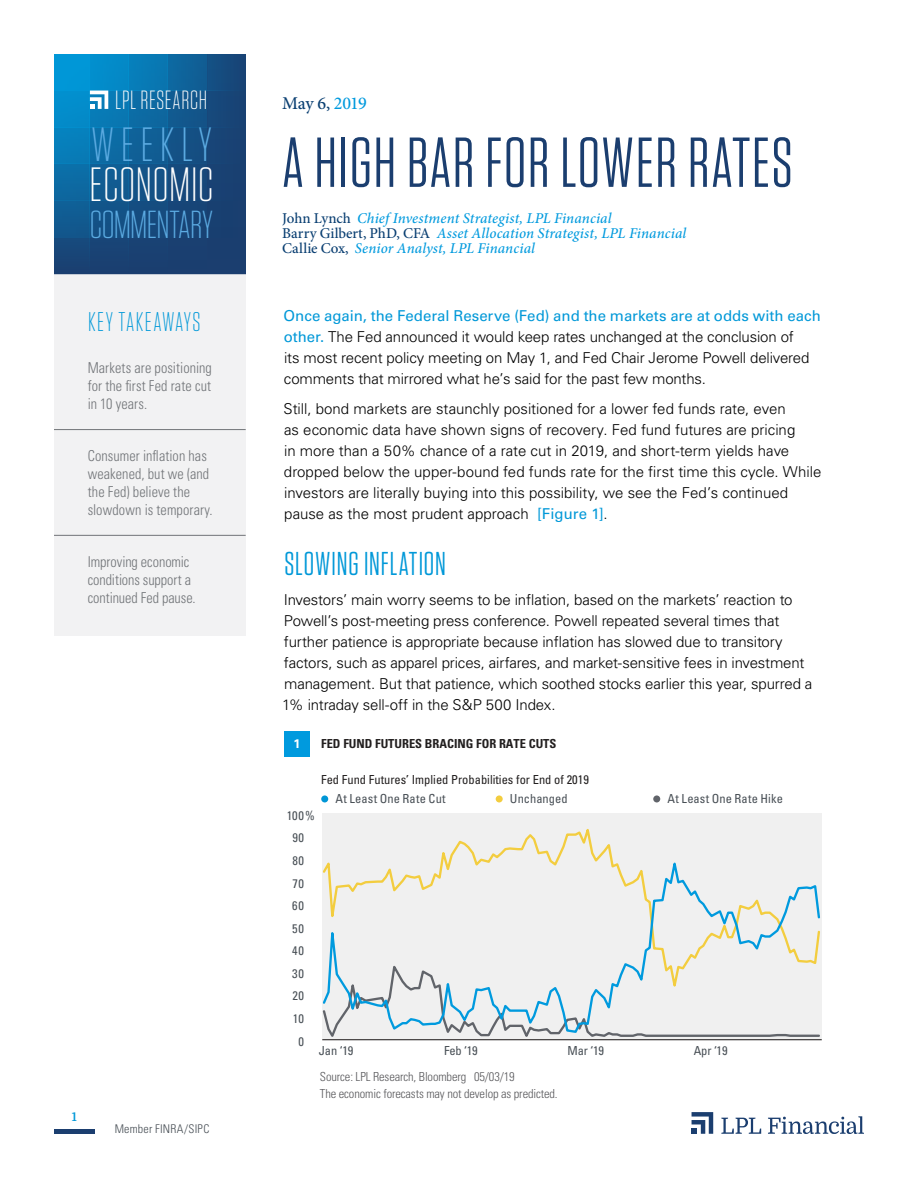
<style>
.page{position:relative;width:918px;height:1188px;background:#fff}
.page>*{position:absolute;margin:0;border:0;box-sizing:border-box;transform-origin:0 0}
.t1{font:70.5px "Tungsten Narrow";letter-spacing:.025em;color:#1b3e6f}
.t2{font:300 48px "Tungsten Narrow";letter-spacing:.015em;color:#fff;scale:1.04 1}
.t3{font:300 48px "Tungsten Narrow";letter-spacing:.135em;color:#5cabe2;scale:1.04 1}
.t4{font:300 39px "Tungsten Narrow";letter-spacing:-.015em;color:#5cabe2;scale:1.04 1}
.t5{font:33px "Tungsten Narrow";letter-spacing:.025em;color:#0098d8}
.t6{font:300 27px "Tungsten Narrow";letter-spacing:.055em;color:#0098d8}
.t7{font:300 26.25px "Tungsten Narrow";letter-spacing:.025em;color:#fff}
.t8{font:500 18px "Minion Pro";letter-spacing:-.03em;color:#0a3f72}
.t9{font:300 15px/21px "Univers LT Std";letter-spacing:-.01em;color:#000}
.t10{font:300 condensed 15px/18px "Univers LT Std";letter-spacing:.005em;color:#4b4f54;scale:.95 1}
.t11{font:italic 500 15px/15px "Minion Pro";letter-spacing:.005em;color:#009ade}
.t12{font:300 condensed 12.45px/17.1px "Univers LT Std";letter-spacing:-.01em;color:#59595c}
.t13{font:condensed 12.45px "Univers LT Std";letter-spacing:.01em;color:#484f55}
.t14{font:condensed 12.45px "Univers LT Std";color:#221f1f}
.t15{font:700 condensed 12.45px "Univers LT Std";color:#221f1f}
.t16{font:condensed 12.45px/22.5px "Univers LT Std";letter-spacing:.06em;color:#484f55;text-align:center}
.t17{font:700 12.45px "Univers LT Std";color:#fff}
.t18{font:300 condensed 12px "Univers LT Std";letter-spacing:.015em;color:#484f55}
.t19{font:700 12px "Domine";color:#0098d8}
.s1{color:#009ade}
.s2{font-style:normal;color:#0a3f72}
.s3{font-weight:400;color:#0098d8}
</style>
<div class="page">
<hr style="left:54px;top:1130px;width:40px;height:4px;background:#1b3e6f">
<svg style="left:90px;top:54px;width:39px;height:220px;background:#0d6ca5"></svg>
<div style="left:209px;top:54px;width:37px;height:220px;background:#184476"></div>
<svg style="left:168px;top:54px;width:38px;height:220px;background:#135387"></svg>
<svg style="left:129px;top:54px;width:39px;height:220px;background:#0f6198"></svg>
<svg style="left:54px;top:54px;width:36px;height:220px;background:#0878b3"></svg>
<div style="left:54px;top:164px;width:192px;height:36px;background:linear-gradient(to right,#0c6ca5,#1b3b6c)"></div>
<div style="left:54px;top:200px;width:192px;height:38px;background:linear-gradient(to right,#105c92,#1a3b6c)"></div>
<div style="left:54px;top:127px;width:192px;height:37px;background:linear-gradient(to right,#0582be,#1b3c6d)"></div>
<svg style="left:90px;top:91px;width:18px;height:18px"></svg>
<svg style="left:692px;top:1112px;width:21px;height:22px"></svg>
<svg style="left:721px;top:1118px;width:40px;height:16px"></svg>
<svg style="left:768px;top:1116px;width:96px;height:18px"></svg>
<div style="left:54px;top:275px;width:192px;height:361px;background:#efeff0"></div>
<hr style="left:54px;top:429px;width:192px;height:1px;background:#4b4f54">
<hr style="left:54px;top:535px;width:192px;height:1px;background:#4b4f54">
<div style="left:321px;top:795px;width:7px;height:7px;background:#0096d6;border-radius:50%"></div>
<div style="left:496px;top:795px;width:7px;height:7px;background:#f3cd3f;border-radius:50%"></div>
<div style="left:653px;top:795px;width:7px;height:7px;background:#61646a;border-radius:50%"></div>
<div style="left:322px;top:813px;width:500px;height:227px;background:#f0f0f0"></div>
<div style="left:284px;top:731px;width:26px;height:26px;background:#009ade"></div>
<hr style="left:322px;top:1039px;width:500px;height:1px;background:#221f1f">
<svg style="left:452px;top:829px;width:160px;height:23px"></svg>
<svg style="left:330px;top:1034px;width:490px;height:3px"></svg>
<svg style="left:322px;top:852px;width:498px;height:182px"></svg>
<h3 class="t7" style="left:115px;top:87px;width:93px">LPL RESEARCH</h3>
<h2 class="t3" style="left:91px;top:121px;width:117px">WEEKLY</h2>
<h2 class="t2" style="left:90px;top:161px;width:121px">ECONOMIC</h2>
<h3 class="t4" style="left:90px;top:205px;width:120px">COMMENTARY</h3>
<h3 class="t6" style="left:88px;top:308px;width:114px">KEY TAKEAWAYS</h3>
<p class="t10" style="left:88px;top:359px;width:132px;text-align:justify">Markets are positioning for the first Fed rate cut in 10 years.</p>
<p class="t10" style="left:88px;top:447px;width:133px">Consumer inflation has weakened, but we (and the Fed) believe the slowdown is temporary.</p>
<p class="t10" style="left:88px;top:552px;width:115px">Improving economic conditions support a continued Fed pause.</p>
<p class="t19" style="left:72px;top:1110px;width:6px">1</p>
<p class="t18" style="left:115px;top:1122px;width:96px">Member FINRA/SIPC</p>
<p class="t8" style="left:282px;top:91px;width:86px">May 6, <span class="s1">2019</span></p>
<h1 class="t1" style="left:282px;top:128px;width:512px">A HIGH BAR FOR LOWER RATES</h1>
<p class="t11" style="left:282px;top:210px;width:406px"><span class="s2">John Lynch</span> Chief Investment Strategist, LPL Financial<br><span class="s2">Barry Gilbert, PhD, CFA</span> Asset Allocation Strategist, LPL Financial<br><span class="s2">Callie Cox,</span> Senior Analyst, LPL Financial</p>
<p class="t9" style="left:284px;top:306px;width:539px"><span class="s3">Once again, the Federal Reserve (Fed) and the markets are at odds with each other.</span> The Fed announced it would keep rates unchanged at the conclusion of<br>its most recent policy meeting on May 1, and Fed Chair Jerome Powell delivered comments that mirrored what he’s said for the past few months.</p>
<p class="t9" style="left:284px;top:399px;width:539px">Still, bond markets are staunchly positioned for a lower fed funds rate, even<br>as economic data have shown signs of recovery. Fed fund futures are pricing<br>in more than a 50% chance of a rate cut in 2019, and short-term yields have dropped below the upper-bound fed funds rate for the first time this cycle. While investors are literally buying into this possibility, we see the Fed’s continued pause as the most prudent approach <span class="s3">[Figure 1]</span>.</p>
<h3 class="t5" style="left:284px;top:547px;width:163px">SLOWING INFLATION</h3>
<p class="t9" style="left:282px;top:589px;width:532px">Investors’ main worry seems to be inflation, based on the markets’ reaction to Powell’s post-meeting press conference. Powell repeated several times that further patience is appropriate because inflation has slowed due to transitory factors, such as apparel prices, airfares, and market-sensitive fees in investment management. But that patience, which soothed stocks earlier this year, spurred a 1% intraday sell-off in the S&amp;P 500 Index.</p>
<p class="t17" style="left:293px;top:736px;width:8px">1</p>
<p class="t15" style="left:321px;top:736px;width:237px">FED FUND FUTURES BRACING FOR RATE CUTS</p>
<p class="t14" style="left:321px;top:771px;width:269px">Fed Fund Futures’ Implied Probabilities for End of 2019</p>
<p class="t16" style="left:287px;top:804px;width:30px">100%<br>90<br>80<br>70<br>60<br>50<br>40<br>30<br>20<br>10<br>0</p>
<p class="t13" style="left:319px;top:1043px;width:36px">Jan ‘19</p>
<p class="t13" style="left:444px;top:1043px;width:35px">Feb ‘19</p>
<p class="t13" style="left:568px;top:1043px;width:38px">Mar ‘19</p>
<p class="t13" style="left:694px;top:1043px;width:35px">Apr ‘19</p>
<p class="t13" style="left:336px;top:791px;width:112px">At Least One Rate Cut</p>
<p class="t13" style="left:510px;top:791px;width:59px">Unchanged</p>
<p class="t13" style="left:668px;top:791px;width:117px">At Least One Rate Hike</p>
<p class="t12" style="left:320px;top:1068px;width:239px">Source: LPL Research, Bloomberg 05/03/19<br>The economic forecasts may not develop as predicted.</p>
</div>
